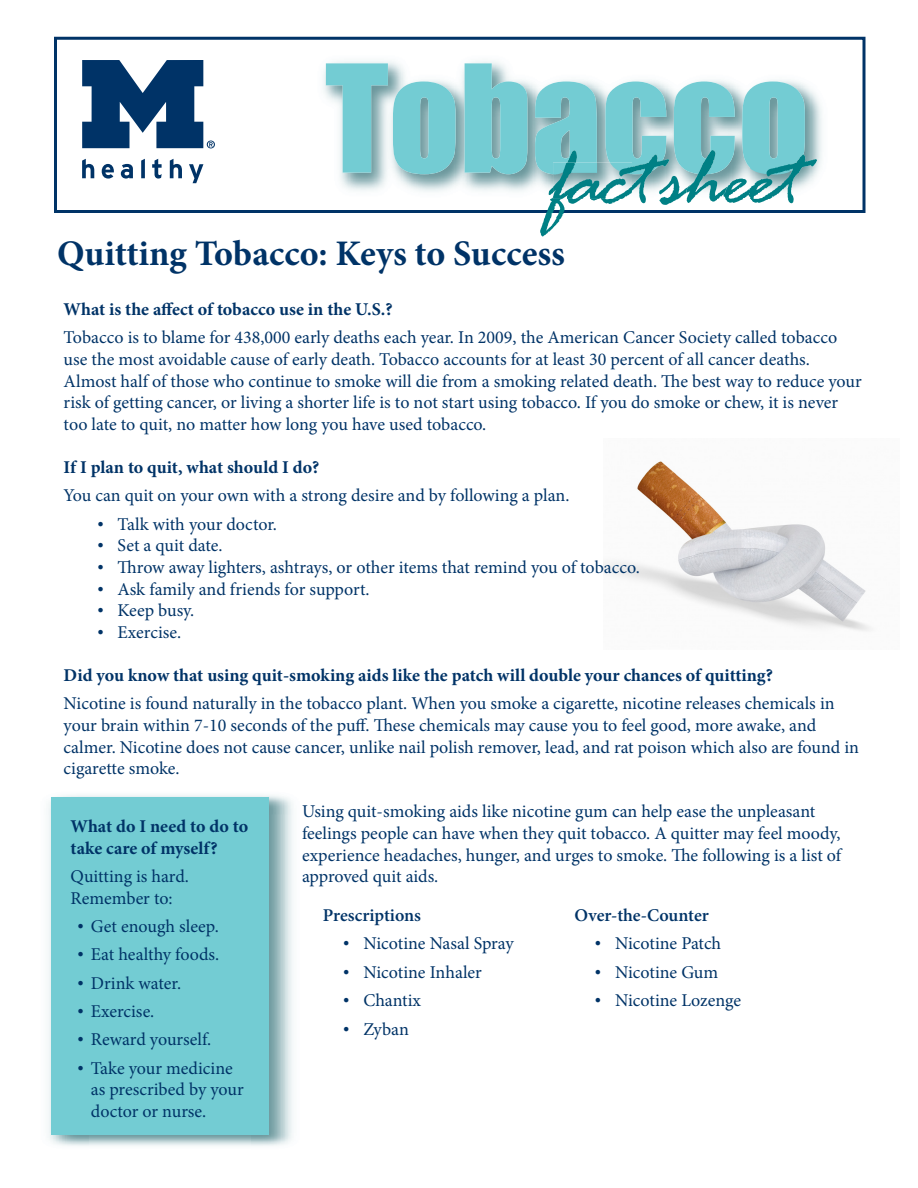
<style>
.page{position:relative;width:918px;height:1188px;background:#fff}
.page>*{position:absolute;margin:0;border:0;box-sizing:border-box;transform-origin:0 0}
.t1{font:700 36px "Minion Pro";color:#003367}
.t2{font:18px/21.6px "Minion Pro";letter-spacing:-.005em;color:#003367}
.t3{font:700 18px/21.6px "Minion Pro";color:#003367}
.t4{font:600 18px "Minion Pro";letter-spacing:-.005em;color:#003367}
.s1{font-family:"Times New Roman"}
</style>
<div class="page">
<img style="left:603px;top:461px;width:268px;height:170px">
<div style="left:54px;top:37px;width:812px;height:176px;border:3px solid #003367"></div>
<svg style="left:82px;top:159px;width:12px;height:19px"></svg>
<svg style="left:102px;top:164px;width:12px;height:15px"></svg>
<svg style="left:121px;top:164px;width:12px;height:15px"></svg>
<svg style="left:141px;top:159px;width:4px;height:19px"></svg>
<svg style="left:152px;top:159px;width:10px;height:20px"></svg>
<svg style="left:170px;top:159px;width:12px;height:19px"></svg>
<svg style="left:189px;top:164px;width:14px;height:19px"></svg>
<svg style="left:82px;top:60px;width:133px;height:88px"></svg>
<img style="left:323px;top:61px;width:336px;height:131px">
<svg style="left:326px;top:63px;width:130px;height:111px"></svg>
<svg style="left:465px;top:63px;width:62px;height:111px;background:#81ccd2"></svg>
<svg style="left:535px;top:82px;width:282px;height:154px"></svg>
<img style="left:48px;top:795px;width:245px;height:19px">
<img style="left:48px;top:814px;width:42px;height:332px">
<img style="left:250px;top:814px;width:43px;height:332px">
<div style="left:51px;top:797px;width:217px;height:338px;background:#73ccd3"></div>
<p class="t1" style="left:57px;top:228px;width:510px">Quitting Tobacco: Keys to Success</p>
<p class="t3" style="left:64px;top:298px;width:330px">What is the affect of tobacco use in the U.S.?</p>
<p class="t2" style="left:64px;top:327px;width:800px">Tobacco is to blame for 438,000 early deaths each year. In 2009, the American Cancer Society called tobacco use the most avoidable cause of early death. Tobacco accounts for at least 30 percent of all cancer deaths.<br>Almost half of those who continue to smoke will die from a smoking related death. The best way to reduce your risk of getting cancer, or living a shorter life is to not start using tobacco. If you do smoke or chew, it is never too late to quit, no matter how long you have used tobacco.</p>
<p class="t3" style="left:64px;top:456px;width:257px">If I plan to quit, what should I do?</p>
<p class="t2" style="left:64px;top:485px;width:507px">You can quit on your own with a strong desire and by following a plan.</p>
<p class="t2" style="left:97px;top:513px;width:181px"><span class="s1">•</span> Talk with your doctor.</p>
<p class="t2" style="left:97px;top:535px;width:127px"><span class="s1">•</span> Set a quit date.</p>
<p class="t2" style="left:97px;top:557px;width:544px"><span class="s1">•</span> Throw away lighters, ashtrays, or other items that remind you of tobacco.</p>
<p class="t2" style="left:97px;top:578px;width:274px"><span class="s1">•</span> Ask family and friends for support.</p>
<p class="t2" style="left:97px;top:600px;width:98px"><span class="s1">•</span> Keep busy.</p>
<p class="t2" style="left:97px;top:621px;width:85px"><span class="s1">•</span> Exercise.</p>
<p class="t3" style="left:64px;top:664px;width:711px">Did you know that using quit-smoking aids like the patch will double your chances of quitting?</p>
<p class="t2" style="left:64px;top:693px;width:797px">Nicotine is found naturally in the tobacco plant. When you smoke a cigarette, nicotine releases chemicals in your brain within 7-10 seconds of the puff. These chemicals may cause you to feel good, more awake, and calmer. Nicotine does not cause cancer, unlike nail polish remover, lead, and rat poison which also are found in cigarette smoke.</p>
<p class="t2" style="left:302px;top:801px;width:541px">Using quit-smoking aids like nicotine gum can help ease the unpleasant feelings people can have when they quit tobacco. A quitter may feel moody, experience headaches, hunger, and urges to smoke. The following is a list of approved quit aids.</p>
<p class="t3" style="left:71px;top:815px;width:179px">What do I need to do to take care of myself?</p>
<p class="t2" style="left:71px;top:866px;width:120px">Quitting is hard.<br>Remember to:</p>
<p class="t2" style="left:77px;top:916px;width:143px"><span class="s1">•</span> Get enough sleep.</p>
<p class="t2" style="left:77px;top:944px;width:143px"><span class="s1">•</span> Eat healthy foods.</p>
<p class="t2" style="left:77px;top:972px;width:105px"><span class="s1">•</span> Drink water.</p>
<p class="t2" style="left:77px;top:1001px;width:79px"><span class="s1">•</span> Exercise.</p>
<p class="t2" style="left:77px;top:1029px;width:136px"><span class="s1">•</span> Reward yourself.</p>
<p class="t2" style="left:91px;top:1057px;width:154px;text-indent:-14px"><span class="s1">•</span> Take your medicine as prescribed by your doctor or nurse.</p>
<p class="t4" style="left:575px;top:903px;width:136px">Over-the-Counter</p>
<p class="t2" style="left:595px;top:933px;width:128px"><span class="s1">•</span> Nicotine Patch</p>
<p class="t2" style="left:595px;top:961px;width:125px"><span class="s1">•</span> Nicotine Gum</p>
<p class="t2" style="left:595px;top:990px;width:148px"><span class="s1">•</span> Nicotine Lozenge</p>
<p class="t4" style="left:323px;top:903px;width:100px">Prescriptions</p>
<p class="t2" style="left:343px;top:933px;width:172px"><span class="s1">•</span> Nicotine Nasal Spray</p>
<p class="t2" style="left:343px;top:961px;width:140px"><span class="s1">•</span> Nicotine Inhaler</p>
<p class="t2" style="left:343px;top:990px;width:80px"><span class="s1">•</span> Chantix</p>
<p class="t2" style="left:343px;top:1018px;width:67px"><span class="s1">•</span> Zyban</p>
</div>
